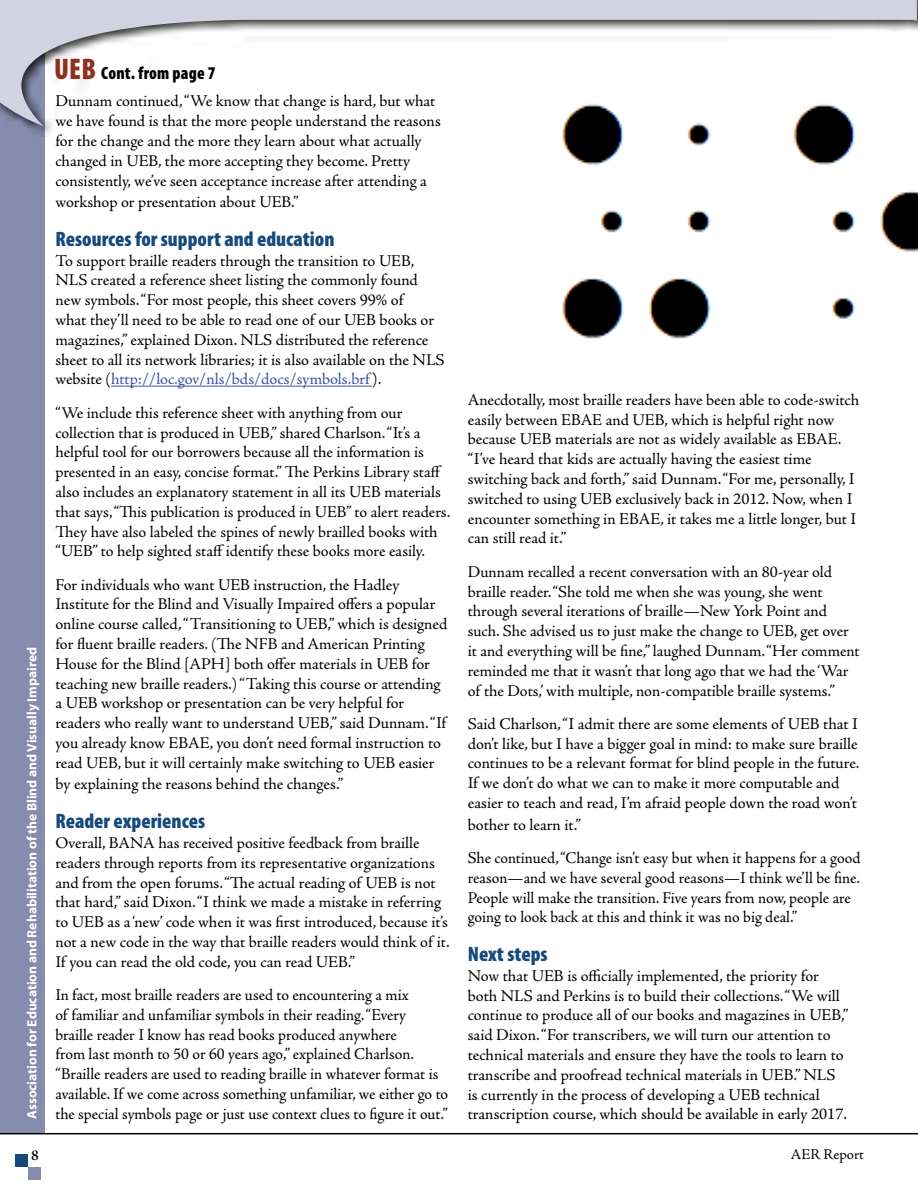
<style>
.page{position:relative;width:918px;height:1188px;background:#fff}
.page>*{position:absolute;margin:0;border:0;box-sizing:border-box;transform-origin:0 0}
.names_in_the_news_ti{font:900 condensed 21px "Myriad Pro";color:#174a7c}
.t1{font:900 condensed 18px "Myriad Pro";letter-spacing:.01em;color:#000;scale:.96 1}
.Body2{font:16.5px/19.8px "Adobe Jenson Pro";letter-spacing:-.005em;color:#000}
.t2{font:15px "Adobe Jenson Pro";letter-spacing:-.005em;color:#000}
.t3{font:600 15px "Adobe Jenson Pro";color:#000}
.t4{font:700 13.5px "Myriad Pro";color:#fff}
.s1{font-size:30px;color:#8f301e}
.s2{color:#3953a4}
</style>
<div class="page">
<div style="left:0;top:0;width:45px;height:1134px;background:#858cad"></div>
<div style="left:28px;top:1167px;width:12px;height:13px;background:#858cad"></div>
<div style="left:15px;top:1154px;width:13px;height:13px;background:#174a7c"></div>
<div style="left:0;top:0;width:918px;height:136px;background:#000;opacity:.75"></div>
<svg style="left:0;top:0;width:916px;height:126px"></svg>
<hr style="left:916px;top:0;width:2px;height:136px;background:#000;opacity:.75">
<svg style="left:917px;top:0;width:1px;height:54px"></svg>
<hr style="left:0;top:1133px;width:918px;height:1px;background:#000">
<hr style="left:111px;top:386px;width:261px;height:1px;background:#3953a4">
<img style="left:514px;top:54px;width:404px;height:285px">
<p class="t4" style="left:23px;top:1119px;width:473px;rotate:-90deg">Association for Education and Rehabilitation of the Blind and Visually Impaired</p>
<p class="t1" style="left:54px;top:61px;width:170px"><span class="s1">UEB</span> Cont. from page 7</p>
<p class="Body2" style="left:55px;top:92px;width:387px">Dunnam continued, “We know that change is hard, but what we have found is that the more people understand the reasons for the change and the more they learn about what actually changed in UEB, the more accepting they become. Pretty consistently, we’ve seen acceptance increase after attending a</p>
<p class="Body2" style="left:55px;top:192px;width:245px">workshop or presentation about UEB.”</p>
<h2 class="names_in_the_news_ti" style="left:55px;top:225px;width:281px">Resources for support and education</h2>
<p class="Body2" style="left:55px;top:251px;width:391px">To support braille readers through the transition to UEB, NLS created a reference sheet listing the commonly found new symbols. “For most people, this sheet covers 99% of<br>what they’ll need to be able to read one of our UEB books or magazines,” explained Dixon. NLS distributed the reference sheet to all its network libraries; it is also available on the NLS website (<span class="s2">http://loc.gov/nls/bds/docs/symbols.brf</span>).</p>
<p class="Body2" style="left:55px;top:403px;width:396px">“We include this reference sheet with anything from our collection that is produced in UEB,” shared Charlson. “It’s a helpful tool for our borrowers because all the information is presented in an easy, concise format.” The Perkins Library staff also includes an explanatory statement in all its UEB materials that says, “This publication is produced in UEB” to alert readers.<br>They have also labeled the spines of newly brailled books with “UEB” to help sighted staff identify these books more easily.</p>
<p class="Body2" style="left:55px;top:575px;width:393px">For individuals who want UEB instruction, the Hadley Institute for the Blind and Visually Impaired offers a popular online course called, “Transitioning to UEB,” which is designed for fluent braille readers. (The NFB and American Printing House for the Blind [APH] both offer materials in UEB for teaching new braille readers.) “Taking this course or attending a UEB workshop or presentation can be very helpful for readers who really want to understand UEB,” said Dunnam. “If you already know EBAE, you don’t need formal instruction to read UEB, but it will certainly make switching to UEB easier</p>
<p class="Body2" style="left:55px;top:775px;width:289px">by explaining the reasons behind the changes.”</p>
<h2 class="names_in_the_news_ti" style="left:55px;top:808px;width:151px">Reader experiences</h2>
<p class="Body2" style="left:55px;top:833px;width:396px">Overall, BANA has received positive feedback from braille readers through reports from its representative organizations and from the open forums. “The actual reading of UEB is not that hard,” said Dixon. “I think we made a mistake in referring to UEB as a ‘new’ code when it was first introduced, because it’s not a new code in the way that braille readers would think of it.<br>If you can read the old code, you can read UEB.”</p>
<p class="Body2" style="left:55px;top:985px;width:394px">In fact, most braille readers are used to encountering a mix<br>of familiar and unfamiliar symbols in their reading. “Every<br>braille reader I know has read books produced anywhere<br>from last month to 50 or 60 years ago,” explained Charlson. “Braille readers are used to reading braille in whatever format is available. If we come across something unfamiliar, we either go to the special symbols page or just use context clues to figure it out.”</p>
<p class="Body2" style="left:468px;top:390px;width:393px">Anecdotally, most braille readers have been able to code-switch easily between EBAE and UEB, which is helpful right now because UEB materials are not as widely available as EBAE. “I’ve heard that kids are actually having the easiest time switching back and forth,” said Dunnam. “For me, personally, I switched to using UEB exclusively back in 2012. Now, when I encounter something in EBAE, it takes me a little longer, but I can still read it.”</p>
<p class="Body2" style="left:468px;top:562px;width:393px">Dunnam recalled a recent conversation with an 80-year old braille reader. “She told me when she was young, she went through several iterations of braille—New York Point and such. She advised us to just make the change to UEB, get over it and everything will be fine,” laughed Dunnam. “Her comment reminded me that it wasn’t that long ago that we had the ‘War of the Dots,’ with multiple, non-compatible braille systems.”</p>
<p class="Body2" style="left:468px;top:714px;width:393px">Said Charlson, “I admit there are some elements of UEB that I don’t like, but I have a bigger goal in mind: to make sure braille continues to be a relevant format for blind people in the future.<br>If we don’t do what we can to make it more computable and easier to teach and read, I’m afraid people down the road won’t</p>
<p class="Body2" style="left:468px;top:815px;width:115px">bother to learn it.”</p>
<p class="Body2" style="left:468px;top:848px;width:394px">She continued, “Change isn’t easy but when it happens for a good reason—and we have several good reasons—I think we’ll be fine.<br>People will make the transition. Five years from now, people are going to look back at this and think it was no big deal.”</p>
<h2 class="names_in_the_news_ti" style="left:468px;top:941px;width:81px">Next steps</h2>
<p class="Body2" style="left:468px;top:966px;width:382px">Now that UEB is officially implemented, the priority for both NLS and Perkins is to build their collections. “We will continue to produce all of our books and magazines in UEB,” said Dixon. “For transcribers, we will turn our attention to technical materials and ensure they have the tools to learn to transcribe and proofread technical materials in UEB.” NLS is currently in the process of developing a UEB technical transcription course, which should be available in early 2017.</p>
<p class="t3" style="left:31px;top:1146px;width:9px">8</p>
<p class="t2" style="left:791px;top:1146px;width:75px">AER Report</p>
</div>
